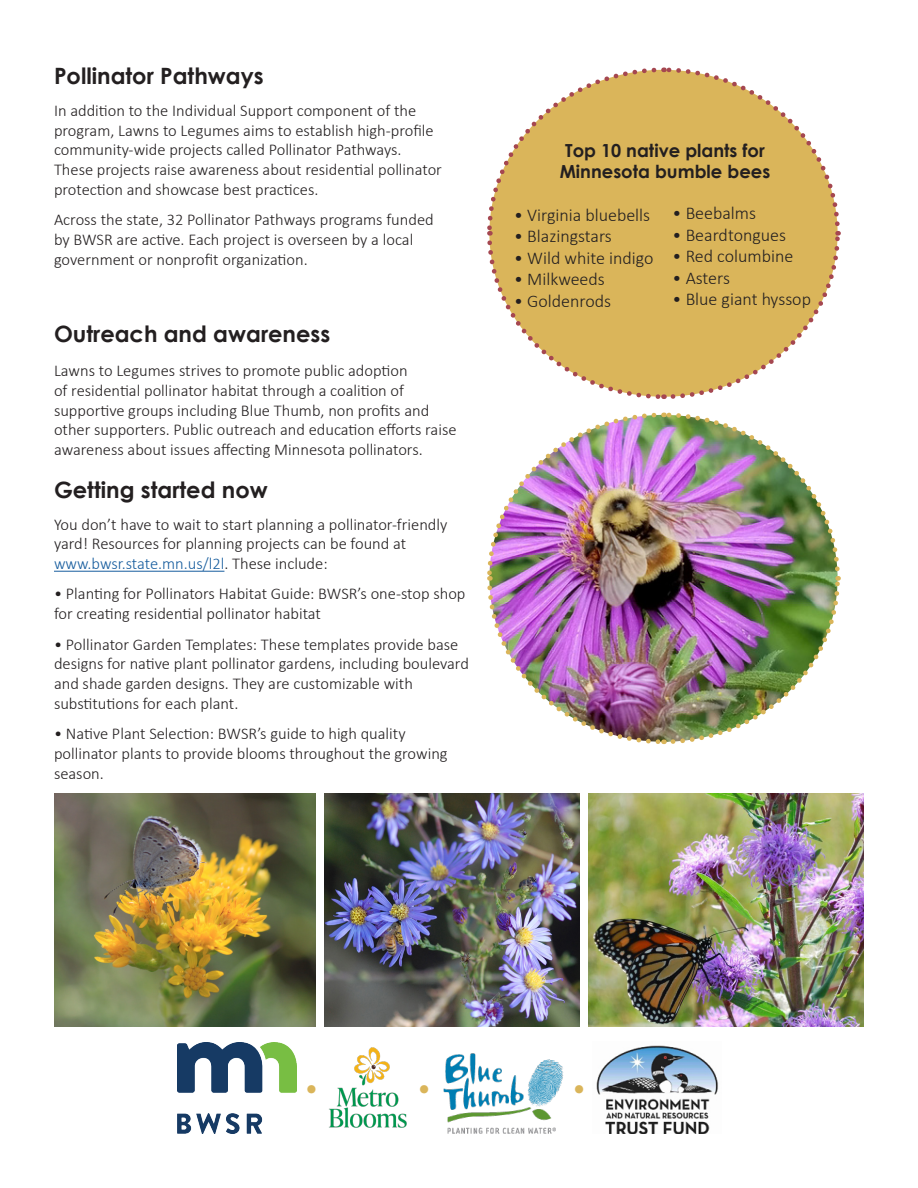
<style>
.page{position:relative;width:918px;height:1188px;background:#fff}
.page>*{position:absolute;margin:0;border:0;box-sizing:border-box;transform-origin:0 0}
.t1{font:31.05px "Minion Pro";color:#dab55a}
.t2{font:700 22.5px "Century Gothic";color:#231f20}
.t3{font:300 18px "Calibri";color:#231f20}
.t4{font:700 18px/21.6px "Century Gothic";color:#231f20;text-align:center}
.t5{font:300 16.5px/19.8px "Calibri";color:#231f20}
.t6{font:300 16.5px "Calibri";color:#175d9e}
.s1{color:#231f20}
</style>
<div class="page">
<img style="left:443px;top:1053px;width:121px;height:81px">
<img style="left:329px;top:1047px;width:78px;height:81px">
<img style="left:596px;top:1045px;width:122px;height:89px">
<img style="left:177px;top:1042px;width:119px;height:92px">
<svg style="left:487px;top:67px;width:354px;height:332px"></svg>
<hr style="left:54px;top:571px;width:170px;height:1px;background:#175d9e">
<img style="left:487px;top:412px;width:354px;height:333px">
<img style="left:54px;top:794px;width:261px;height:233px">
<img style="left:325px;top:794px;width:255px;height:233px">
<img style="left:589px;top:794px;width:275px;height:233px">
<p class="t2" style="left:54px;top:59px;width:211px">Pollinator Pathways</p>
<p class="t5" style="left:54px;top:100px;width:389px">In addition to the Individual Support component of the program, Lawns to Legumes aims to establish high-profile community-wide projects called Pollinator Pathways.<br>These projects raise awareness about residential pollinator protection and showcase best practices.</p>
<p class="t5" style="left:54px;top:210px;width:381px">Across the state, 32 Pollinator Pathways programs funded by BWSR are active. Each project is overseen by a local government or nonprofit organization.</p>
<p class="t2" style="left:54px;top:317px;width:278px">Outreach and awareness</p>
<p class="t5" style="left:54px;top:361px;width:404px">Lawns to Legumes strives to promote public adoption<br>of residential pollinator habitat through a coalition of supportive groups including Blue Thumb, non profits and other supporters. Public outreach and education efforts raise awareness about issues affecting Minnesota pollinators.</p>
<p class="t2" style="left:54px;top:473px;width:215px">Getting started now</p>
<p class="t5" style="left:54px;top:514px;width:395px">You don’t have to wait to start planning a pollinator-friendly yard! Resources for planning projects can be found at</p>
<p class="t6" style="left:54px;top:553px;width:275px">www.bwsr.state.mn.us/l2l<span class="s1">. These include:</span></p>
<p class="t5" style="left:54px;top:584px;width:413px">• Planting for Pollinators Habitat Guide: BWSR’s one-stop shop for creating residential pollinator habitat</p>
<p class="t5" style="left:54px;top:634px;width:416px">• Pollinator Garden Templates: These templates provide base designs for native plant pollinator gardens, including boulevard and shade garden designs. They are customizable with substitutions for each plant.</p>
<p class="t5" style="left:54px;top:724px;width:395px">• Native Plant Selection: BWSR’s guide to high quality pollinator plants to provide blooms throughout the growing season.</p>
<p class="t4" style="left:560px;top:139px;width:212px">Top 10 native plants for<br>Minnesota bumble bees</p>
<p class="t3" style="left:514px;top:203px;width:137px">• Virginia bluebells</p>
<p class="t3" style="left:514px;top:225px;width:99px">• Blazingstars</p>
<p class="t3" style="left:514px;top:247px;width:141px">• Wild white indigo</p>
<p class="t3" style="left:514px;top:268px;width:92px">• Milkweeds</p>
<p class="t3" style="left:514px;top:290px;width:98px">• Goldenrods</p>
<p class="t3" style="left:673px;top:202px;width:85px">• Beebalms</p>
<p class="t3" style="left:673px;top:223px;width:115px">• Beardtongues</p>
<p class="t3" style="left:673px;top:245px;width:122px">• Red columbine</p>
<p class="t3" style="left:673px;top:267px;width:59px">• Asters</p>
<p class="t3" style="left:673px;top:288px;width:140px">• Blue giant hyssop</p>
<p class="t1" style="left:306px;top:1065px;width:14px">•</p>
<p class="t1" style="left:418px;top:1065px;width:14px">•</p>
<p class="t1" style="left:573px;top:1065px;width:14px">•</p>
</div>
